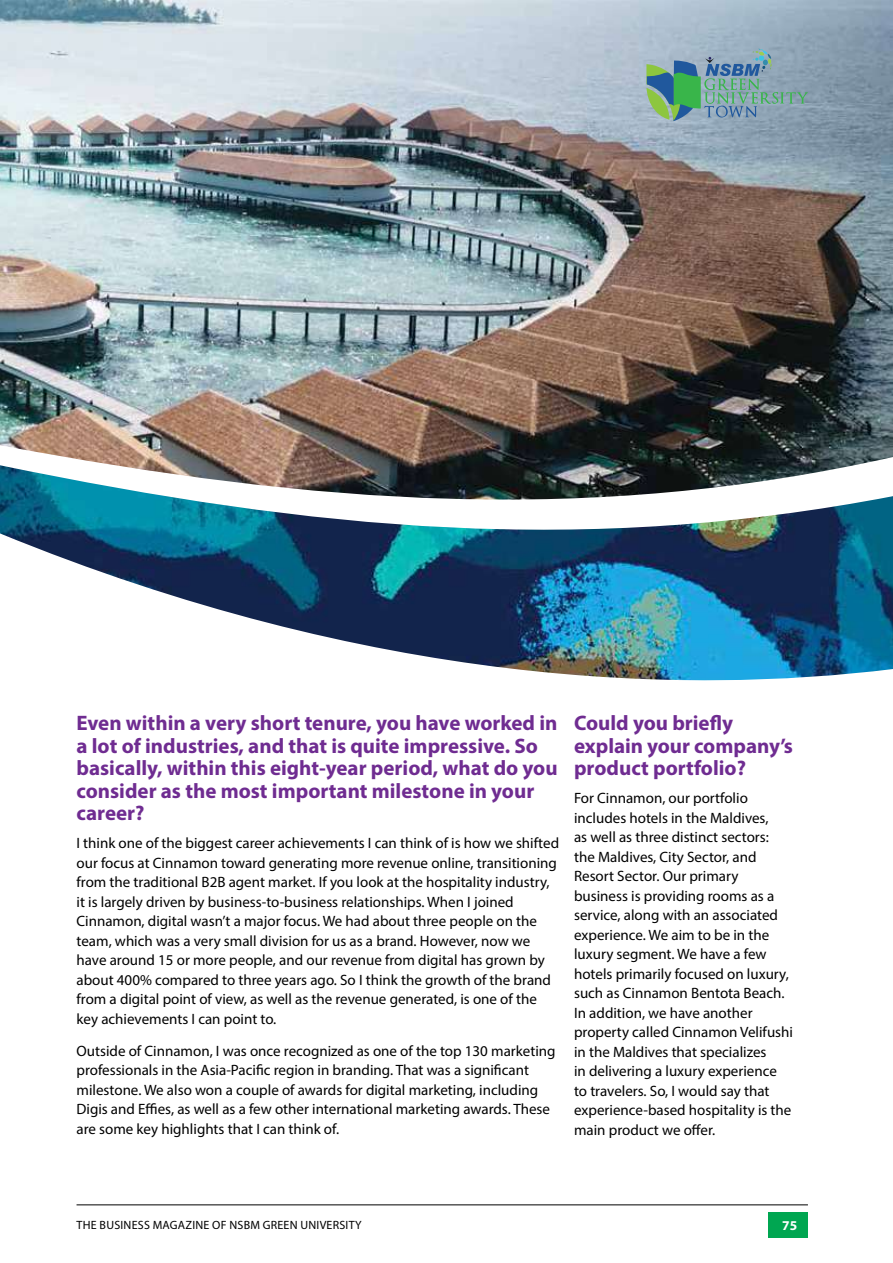
<style>
.page{position:relative;width:893px;height:1263px;background:#fff}
.page>*{position:absolute;margin:0;border:0;box-sizing:border-box;transform-origin:0 0}
.t1{font:700 21px/22.5px "Myriad Pro";color:#6f2c91}
.t2{font:15px/19.5px "Myriad Pro";color:#000}
.t3{font:700 13.5px "Myriad Pro";color:#fff}
.t4{font:12px "Myriad Pro";letter-spacing:.02em;color:#000}
</style>
<div class="page">
<img style="left:0;top:352px;width:893px;height:113px">
<img style="left:0;top:0;width:893px;height:352px">
<img style="left:0;top:465px;width:893px;height:216px">
<svg style="left:646px;top:49px;width:162px;height:72px;background:#7ba2a3"></svg>
<div style="left:769px;top:1212px;width:39px;height:26px;background:#00a651"></div>
<hr style="left:77px;top:1204px;width:731px;height:1px;background:#000">
<h1 class="t1" style="left:77px;top:711px;width:483px">Even within a very short tenure, you have worked in a lot of industries, and that is quite impressive. So basically, within this eight-year period, what do you consider as the most important milestone in your career?</h1>
<p class="t2" style="left:77px;top:833px;width:484px">I think one of the biggest career achievements I can think of is how we shifted our focus at Cinnamon toward generating more revenue online, transitioning from the traditional B2B agent market. If you look at the hospitality industry, it is largely driven by business-to-business relationships. When I joined Cinnamon, digital wasn’t a major focus. We had about three people on the team, which was a very small division for us as a brand. However, now we have around 15 or more people, and our revenue from digital has grown by about 400% compared to three years ago. So I think the growth of the brand from a digital point of view, as well as the revenue generated, is one of the key achievements I can point to.</p>
<p class="t2" style="left:77px;top:1041px;width:481px">Outside of Cinnamon, I was once recognized as one of the top 130 marketing professionals in the Asia-Pacific region in branding. That was a significant milestone. We also won a couple of awards for digital marketing, including Digis and Effies, as well as a few other international marketing awards. These are some key highlights that I can think of.</p>
<h1 class="t1" style="left:574px;top:711px;width:220px">Could you briefly explain your company’s product portfolio?</h1>
<p class="t2" style="left:574px;top:788px;width:220px">For Cinnamon, our portfolio includes hotels in the Maldives,<br>as well as three distinct sectors: the Maldives, City Sector, and<br>Resort Sector. Our primary business is providing rooms as a service, along with an associated experience. We aim to be in the luxury segment. We have a few hotels primarily focused on luxury, such as Cinnamon Bentota Beach.<br>In addition, we have another property called Cinnamon Velifushi in the Maldives that specializes<br>in delivering a luxury experience to travelers. So, I would say that experience-based hospitality is the main product we offer.</p>
<p class="t4" style="left:77px;top:1217px;width:287px">THE BUSINESS MAGAZINE OF NSBM GREEN UNIVERSITY</p>
<p class="t3" style="left:782px;top:1216px;width:16px">75</p>
</div>
